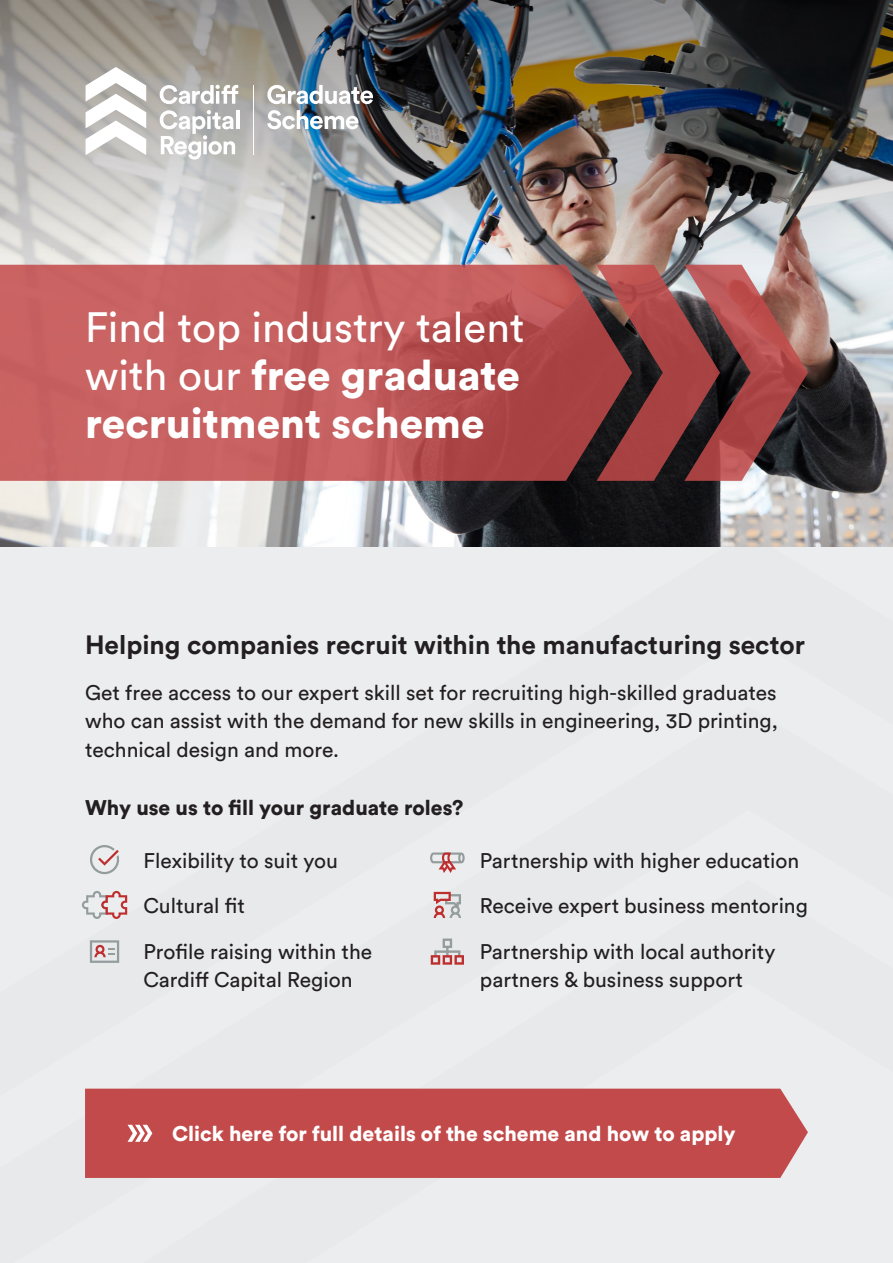
<style>
.page{position:relative;width:893px;height:1263px;background:#fff}
.page>*{position:absolute;margin:0;border:0;box-sizing:border-box;transform-origin:0 0}
.t1{font:900 42px/48px "Circular Pro";color:#fff;text-align:justify}
.t2{font:700 26.25px "Circular Pro";color:#231f20}
.Body{font:21px/28.5px "Circular Pro";color:#231f20}
.Body-2{font:900 21px "Circular Pro";color:#fff}
.Body-3{font:900 21px "Circular Pro";color:#231f20}
.s1{font-weight:400}
</style>
<div class="page">
<div style="left:0;top:546px;width:893px;height:160px;background:#ecedee"></div>
<div style="left:0;top:706px;width:893px;height:557px;background:#ecedee"></div>
<div style="left:116px;top:880px;width:777px;height:383px;background:#ecedee"></div>
<img style="left:0;top:270px;width:893px;height:276px">
<img style="left:0;top:0;width:893px;height:270px">
<svg style="left:86px;top:67px;width:60px;height:88px"></svg>
<svg style="left:160px;top:85px;width:78px;height:19px"></svg>
<hr style="left:236px;top:110px;width:3px;height:19px;background:#fff">
<svg style="left:160px;top:110px;width:75px;height:50px"></svg>
<hr style="left:253px;top:85px;width:1px;height:69px;background:#fff">
<svg style="left:267px;top:85px;width:106px;height:19px"></svg>
<svg style="left:267px;top:110px;width:91px;height:19px"></svg>
<svg style="left:632px;top:265px;width:176px;height:216px;background:#884747"></svg>
<svg style="left:0;top:265px;width:632px;height:216px;background:#ba5858"></svg>
<div style="left:85px;top:1089px;width:723px;height:89px;background:#c34a4a"></div>
<svg style="left:128px;top:1125px;width:24px;height:17px"></svg>
<svg style="left:88px;top:845px;width:32px;height:29px"></svg>
<svg style="left:82px;top:891px;width:45px;height:28px"></svg>
<svg style="left:90px;top:940px;width:29px;height:23px"></svg>
<svg style="left:430px;top:852px;width:35px;height:21px"></svg>
<svg style="left:434px;top:892px;width:27px;height:26px"></svg>
<svg style="left:431px;top:938px;width:33px;height:27px"></svg>
<h1 class="t1" style="left:85px;top:301px;width:441px"><span class="s1">Find top industry talent with our</span> free graduate recruitment scheme</h1>
<h2 class="t2" style="left:85px;top:627px;width:721px">Helping companies recruit within the manufacturing sector</h2>
<p class="Body" style="left:85px;top:677px;width:694px;text-align:justify">Get free access to our expert skill set for recruiting high-skilled graduates who can assist with the demand for new skills in engineering, 3D printing, technical design and more.</p>
<p class="Body-3" style="left:85px;top:793px;width:380px">Why use us to fill your graduate roles?</p>
<p class="Body" style="left:144px;top:845px;width:196px">Flexibility to suit you</p>
<p class="Body" style="left:144px;top:890px;width:103px">Cultural fit</p>
<p class="Body" style="left:144px;top:936px;width:230px">Profile raising within the<br>Cardiff Capital Region</p>
<p class="Body" style="left:480px;top:845px;width:321px">Partnership with higher education</p>
<p class="Body" style="left:480px;top:890px;width:329px">Receive expert business mentoring</p>
<p class="Body" style="left:480px;top:936px;width:297px">Partnership with local authority partners &amp; business support</p>
<p class="Body-2" style="left:172px;top:1119px;width:565px">Click here for full details of the scheme and how to apply</p>
</div>
